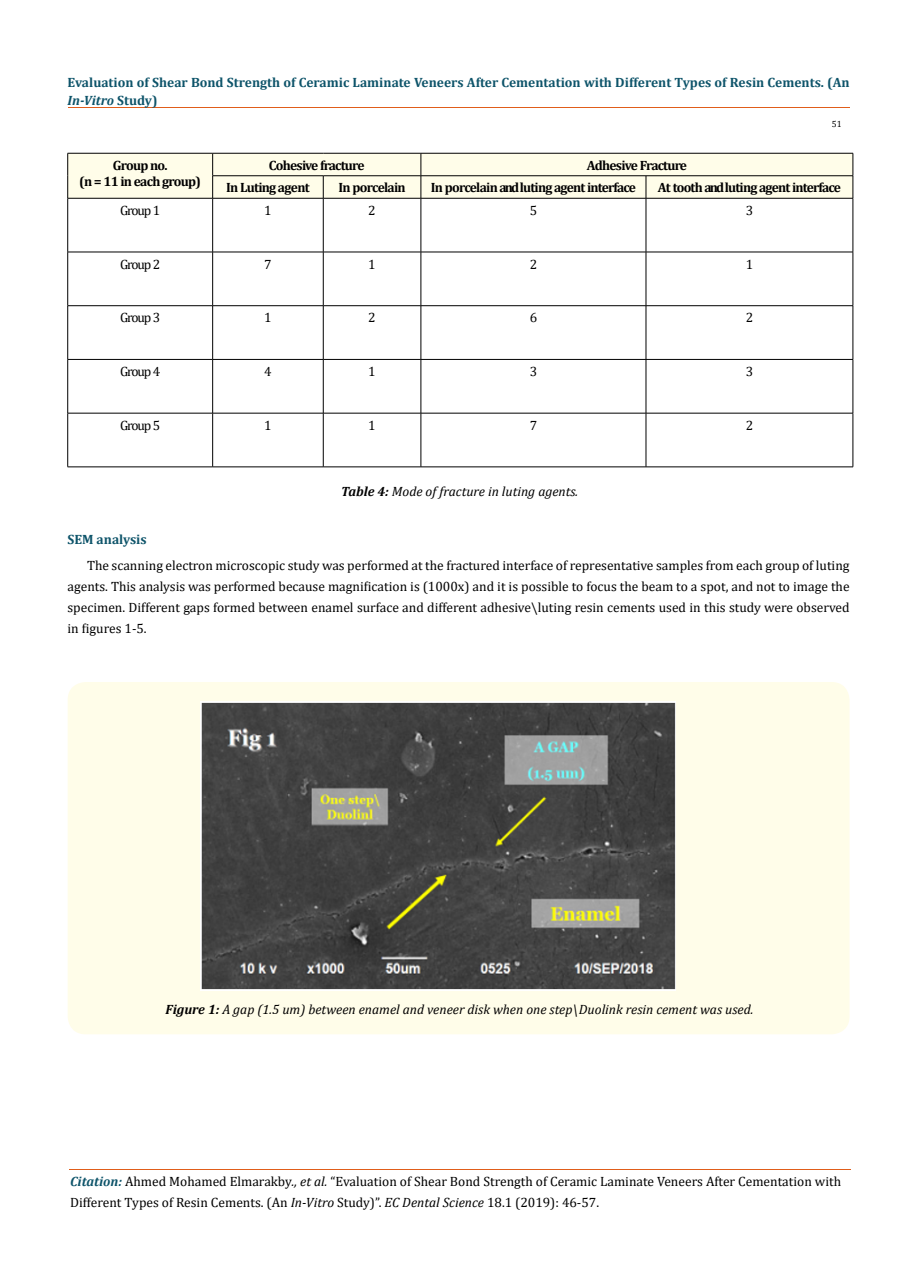
<style>
.page{position:relative;width:917px;height:1280px;background:#fff}
.page>*{position:absolute;margin:0;border:0;box-sizing:border-box;transform-origin:0 0}
.t1{font:13.5px/21px "Cambria";color:#000}
.t2{font:700 13.5px/16.2px "Cambria";letter-spacing:-.055em;color:#000;text-align:center}
.t3{font:700 13.5px/18px "Cambria";color:#0e546a}
.t4{font:italic 13.5px "Cambria";color:#000}
.t5{font:9px "Cambria";color:#000}
.s1{font-style:italic}
.s2{font-weight:700}
.s3{font-weight:700;font-style:italic;color:#0e546a}
</style>
<div class="page">
<hr style="left:68px;top:108px;width:781px;height:1px;background:#e05d1a">
<hr style="left:69px;top:1169px;width:782px;height:1px;background:#e05d1a">
<svg style="left:67px;top:153px;width:786px;height:45px"></svg>
<hr style="left:68px;top:198px;width:145px;height:1px;background:#000">
<hr style="left:67px;top:198px;width:1px;height:54px;background:#000">
<hr style="left:213px;top:198px;width:110px;height:1px;background:#000">
<hr style="left:212px;top:198px;width:1px;height:54px;background:#000">
<hr style="left:323px;top:198px;width:98px;height:1px;background:#000">
<hr style="left:323px;top:198px;width:1px;height:54px;background:#000">
<hr style="left:421px;top:198px;width:225px;height:1px;background:#000">
<hr style="left:420px;top:198px;width:1px;height:54px;background:#000">
<hr style="left:646px;top:198px;width:207px;height:1px;background:#000">
<hr style="left:645px;top:198px;width:1px;height:54px;background:#000">
<hr style="left:852px;top:198px;width:1px;height:54px;background:#000">
<hr style="left:68px;top:252px;width:145px;height:1px;background:#000">
<hr style="left:67px;top:252px;width:1px;height:53px;background:#000">
<hr style="left:213px;top:252px;width:110px;height:1px;background:#000">
<hr style="left:212px;top:252px;width:1px;height:53px;background:#000">
<hr style="left:323px;top:252px;width:98px;height:1px;background:#000">
<hr style="left:323px;top:252px;width:1px;height:53px;background:#000">
<hr style="left:421px;top:252px;width:225px;height:1px;background:#000">
<hr style="left:420px;top:252px;width:1px;height:53px;background:#000">
<hr style="left:646px;top:252px;width:207px;height:1px;background:#000">
<hr style="left:645px;top:252px;width:1px;height:53px;background:#000">
<hr style="left:852px;top:252px;width:1px;height:53px;background:#000">
<hr style="left:68px;top:305px;width:145px;height:1px;background:#000">
<hr style="left:67px;top:306px;width:1px;height:53px;background:#000">
<hr style="left:213px;top:305px;width:110px;height:1px;background:#000">
<hr style="left:212px;top:306px;width:1px;height:53px;background:#000">
<hr style="left:323px;top:305px;width:98px;height:1px;background:#000">
<hr style="left:323px;top:306px;width:1px;height:53px;background:#000">
<hr style="left:421px;top:305px;width:225px;height:1px;background:#000">
<hr style="left:420px;top:306px;width:1px;height:53px;background:#000">
<hr style="left:646px;top:305px;width:207px;height:1px;background:#000">
<hr style="left:645px;top:306px;width:1px;height:53px;background:#000">
<hr style="left:852px;top:306px;width:1px;height:53px;background:#000">
<hr style="left:68px;top:359px;width:145px;height:1px;background:#000">
<hr style="left:67px;top:359px;width:1px;height:54px;background:#000">
<hr style="left:213px;top:359px;width:110px;height:1px;background:#000">
<hr style="left:212px;top:359px;width:1px;height:54px;background:#000">
<hr style="left:323px;top:359px;width:98px;height:1px;background:#000">
<hr style="left:323px;top:359px;width:1px;height:54px;background:#000">
<hr style="left:421px;top:359px;width:225px;height:1px;background:#000">
<hr style="left:420px;top:359px;width:1px;height:54px;background:#000">
<hr style="left:646px;top:359px;width:207px;height:1px;background:#000">
<hr style="left:645px;top:359px;width:1px;height:54px;background:#000">
<hr style="left:852px;top:359px;width:1px;height:54px;background:#000">
<hr style="left:68px;top:413px;width:145px;height:1px;background:#000">
<hr style="left:67px;top:413px;width:1px;height:54px;background:#000">
<hr style="left:213px;top:413px;width:110px;height:1px;background:#000">
<hr style="left:212px;top:413px;width:1px;height:54px;background:#000">
<hr style="left:323px;top:413px;width:98px;height:1px;background:#000">
<hr style="left:323px;top:413px;width:1px;height:54px;background:#000">
<hr style="left:421px;top:413px;width:225px;height:1px;background:#000">
<hr style="left:420px;top:413px;width:1px;height:54px;background:#000">
<hr style="left:646px;top:413px;width:207px;height:1px;background:#000">
<hr style="left:645px;top:413px;width:1px;height:54px;background:#000">
<hr style="left:852px;top:413px;width:1px;height:54px;background:#000">
<hr style="left:68px;top:466px;width:145px;height:1px;background:#000">
<hr style="left:213px;top:466px;width:110px;height:1px;background:#000">
<hr style="left:323px;top:466px;width:98px;height:1px;background:#000">
<hr style="left:421px;top:466px;width:225px;height:1px;background:#000">
<hr style="left:646px;top:466px;width:207px;height:1px;background:#000">
<div style="left:68px;top:682px;width:781px;height:352px;background:#fffde9;border-radius:18px"></div>
<img style="left:200px;top:701px;width:476px;height:289px">
<p class="t3" style="left:68px;top:73px;width:783px">Evaluation of Shear Bond Strength of Ceramic Laminate Veneers After Cementation with Different Types of Resin Cements. (An<br><span class="s1">In-Vitro</span> Study)</p>
<p class="t5" style="left:831px;top:119px;width:11px">51</p>
<p class="t2" style="left:79px;top:157px;width:123px">Group no.<br>(n = 11 in each group)</p>
<p class="t2" style="left:269px;top:157px;width:97px">Cohesive fracture</p>
<p class="t2" style="left:586px;top:157px;width:102px">Adhesive Fracture</p>
<p class="t2" style="left:226px;top:179px;width:85px">In Luting agent</p>
<p class="t2" style="left:338px;top:179px;width:69px">In porcelain</p>
<p class="t2" style="left:430px;top:179px;width:207px">In porcelain andluting agent interface</p>
<p class="t2" style="left:657px;top:179px;width:185px">At tooth andluting agent interface</p>
<p class="t1" style="left:120px;top:200px;width:42px">Group 1</p>
<p class="t1" style="left:264px;top:200px;width:9px">1</p>
<p class="t1" style="left:368px;top:200px;width:9px">2</p>
<p class="t1" style="left:529px;top:200px;width:9px">5</p>
<p class="t1" style="left:745px;top:200px;width:9px">3</p>
<p class="t1" style="left:120px;top:253px;width:42px">Group 2</p>
<p class="t1" style="left:264px;top:253px;width:9px">7</p>
<p class="t1" style="left:368px;top:253px;width:9px">1</p>
<p class="t1" style="left:529px;top:253px;width:9px">2</p>
<p class="t1" style="left:745px;top:253px;width:9px">1</p>
<p class="t1" style="left:120px;top:307px;width:42px">Group 3</p>
<p class="t1" style="left:264px;top:307px;width:9px">1</p>
<p class="t1" style="left:368px;top:307px;width:9px">2</p>
<p class="t1" style="left:529px;top:307px;width:9px">6</p>
<p class="t1" style="left:745px;top:307px;width:9px">2</p>
<p class="t1" style="left:120px;top:361px;width:42px">Group 4</p>
<p class="t1" style="left:264px;top:361px;width:9px">4</p>
<p class="t1" style="left:368px;top:361px;width:9px">1</p>
<p class="t1" style="left:529px;top:361px;width:9px">3</p>
<p class="t1" style="left:745px;top:361px;width:9px">3</p>
<p class="t1" style="left:120px;top:414px;width:42px">Group 5</p>
<p class="t1" style="left:264px;top:414px;width:9px">1</p>
<p class="t1" style="left:368px;top:414px;width:9px">1</p>
<p class="t1" style="left:529px;top:414px;width:9px">7</p>
<p class="t1" style="left:745px;top:414px;width:9px">2</p>
<p class="t3" style="left:67px;top:530px;width:81px">SEM analysis</p>
<p class="t4" style="left:341px;top:482px;width:239px"><span class="s2">Table 4:</span> Mode of fracture in luting agents.</p>
<p class="t1" style="left:67px;top:555px;width:783px;text-align:justify;text-indent:19px">The scanning electron microscopic study was performed at the fractured interface of representative samples from each group of luting agents. This analysis was performed because magnification is (1000x) and it is possible to focus the beam to a spot, and not to image the specimen. Different gaps formed between enamel surface and different adhesive\luting resin cements used in this study were observed in figures 1-5.</p>
<p class="t4" style="left:165px;top:999px;width:589px"><span class="s2">Figure 1:</span> A gap (1.5 um) between enamel and veneer disk when one step\Duolink resin cement was used.</p>
<p class="t1" style="left:70px;top:1170px;width:772px"><span class="s3">Citation:</span> Ahmed Mohamed Elmarakby<span class="s1">., et al.</span> “Evaluation of Shear Bond Strength of Ceramic Laminate Veneers After Cementation with<br>Different Types of Resin Cements. (An <span class="s1">In-Vitro</span> Study)”. <span class="s1">EC Dental Science</span> 18.1 (2019): 46-57.</p>
</div>
